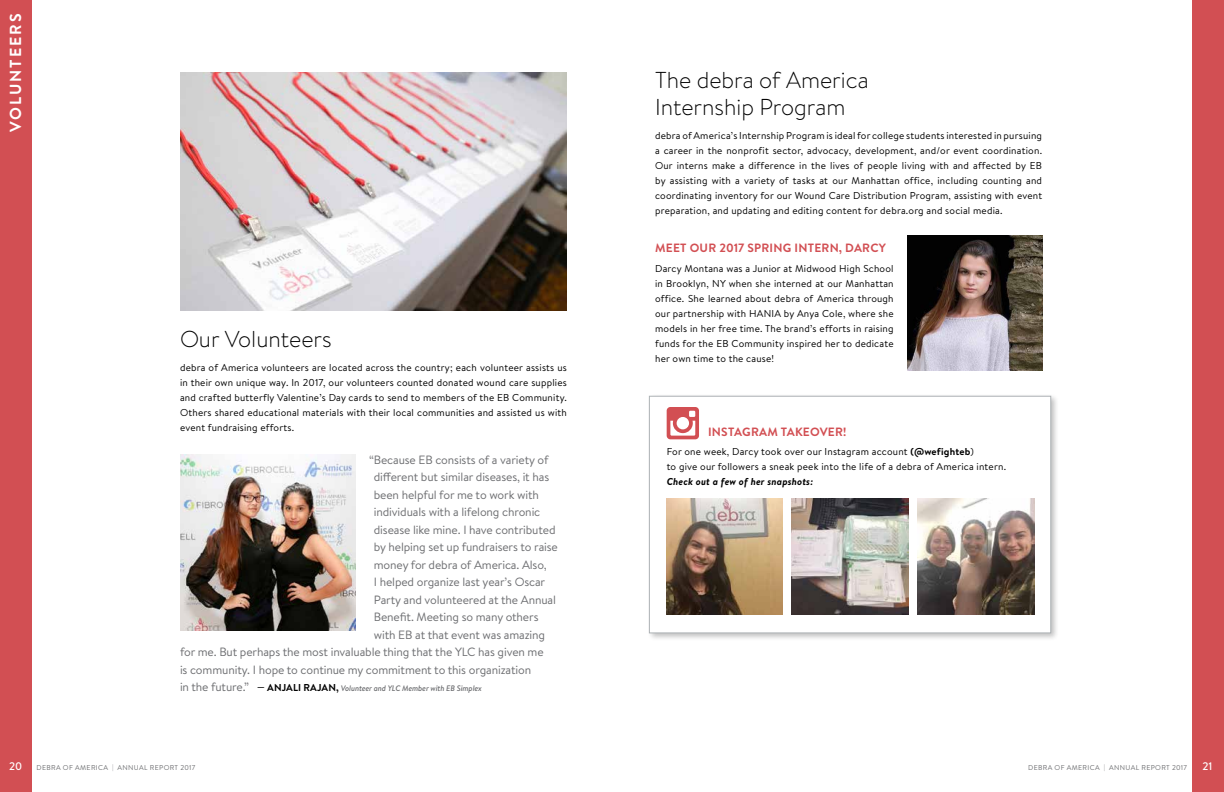
<style>
.page{position:relative;width:1224px;height:792px;background:#fff}
.page>*{position:absolute;margin:0;border:0;box-sizing:border-box;transform-origin:0 0}
.t1{font:300 23px/27px "Brandon Text";color:#000}
.t2{font:700 16px "Brandon Text";color:#fff}
.t3{font:12px "Brandon Text";letter-spacing:-.01em;color:#6d6e71}
.t4{font:700 12px "Brandon Text";letter-spacing:.02em;color:#d24f53}
.t5{font:500 11px "Brandon Text";color:#fff}
.t6{font:10px/15px "Brandon Text";letter-spacing:.02em;color:#000;text-align:justify}
.t7{font:italic 700 10px "Brandon Text";letter-spacing:.02em;color:#000}
.t8{font:italic 500 8px "Brandon Text";letter-spacing:-.01em;color:#6d6e71}
.t9{font:7px "Brandon Text";letter-spacing:.05em;color:#6d6e71}
.s1{font-weight:400;font-style:normal;font-size:12px}
.s2{font-weight:700;font-style:normal;font-size:10px;color:#000}
.s3{font-weight:700}
.s4{font-weight:300}
</style>
<div class="page">
<div style="left:1193px;top:0;width:31px;height:792px;background:#d24f53"></div>
<div style="left:0;top:0;width:31px;height:792px;background:#d24f53"></div>
<img style="left:907px;top:236px;width:135px;height:135px">
<div style="left:647px;top:394px;width:413px;height:248px;background:#000;opacity:.25"></div>
<div style="left:649px;top:396px;width:402px;height:237px;background:#fff;border:1px solid #aeb3b6"></div>
<img style="left:667px;top:498px;width:116px;height:117px">
<img style="left:792px;top:498px;width:117px;height:117px">
<img style="left:918px;top:498px;width:116px;height:117px">
<svg style="left:667px;top:407px;width:32px;height:32px"></svg>
<img style="left:180px;top:455px;width:176px;height:175px">
<img style="left:180px;top:72px;width:387px;height:239px">
<h2 class="t2" style="left:5px;top:132px;width:118px;rotate:-90deg">VOLUNTEERS</h2>
<h1 class="t1" style="left:180px;top:325px;width:153px">Our Volunteers</h1>
<p class="t6" style="left:180px;top:360px;width:389px">debra of America volunteers are located across the country; each volunteer assists us in their own unique way. In 2017, our volunteers counted donated wound care supplies and crafted butterfly Valentine’s Day cards to send to members of the EB Community.<br>Others shared educational materials with their local communities and assisted us with event fundraising efforts.</p>
<p class="t3" style="left:369px;top:451px;width:181px">“Because EB consists of a variety of</p>
<p class="t3" style="left:374px;top:469px;width:177px">different but similar diseases, it has</p>
<p class="t3" style="left:374px;top:486px;width:167px">been helpful for me to work with</p>
<p class="t3" style="left:374px;top:504px;width:168px">individuals with a lifelong chronic</p>
<p class="t3" style="left:374px;top:521px;width:183px">disease like mine. I have contributed</p>
<p class="t3" style="left:374px;top:539px;width:186px">by helping set up fundraisers to raise</p>
<p class="t3" style="left:374px;top:556px;width:175px">money for debra of America. Also,</p>
<p class="t3" style="left:374px;top:574px;width:173px">I helped organize last year’s Oscar</p>
<p class="t3" style="left:374px;top:591px;width:184px">Party and volunteered at the Annual</p>
<p class="t3" style="left:374px;top:609px;width:166px">Benefit. Meeting so many others</p>
<p class="t3" style="left:374px;top:626px;width:173px">with EB at that event was amazing</p>
<p class="t3" style="left:180px;top:644px;width:365px">for me. But perhaps the most invaluable thing that the YLC has given me</p>
<p class="t3" style="left:180px;top:661px;width:353px">is community. I hope to continue my commitment to this organization</p>
<p class="t8" style="left:180px;top:683px;width:303px"><span class="s1">in the future.”</span> <span class="s2">— ANJALI RAJAN,</span> Volunteer and YLC Member with EB Simplex</p>
<h1 class="t1" style="left:655px;top:66px;width:215px">The debra of America<br>Internship Program</h1>
<p class="t6" style="left:655px;top:128px;width:389px">debra of America’s Internship Program is ideal for college students interested in pursuing a career in the nonprofit sector, advocacy, development, and/or event coordination.<br>Our interns make a difference in the lives of people living with and affected by EB by assisting with a variety of tasks at our Manhattan office, including counting and coordinating inventory for our Wound Care Distribution Program, assisting with event preparation, and updating and editing content for debra.org and social media.</p>
<p class="t4" style="left:655px;top:240px;width:199px">MEET OUR 2017 SPRING I NTERN, DAR</p>
<p class="t4" style="left:870px;top:240px;width:16px">CY</p>
<p class="t6" style="left:655px;top:260px;width:240px">Darcy Montana was a Junior at Midwood High School in Brooklyn, NY when she interned at our Manhattan office. She learned about debra of America through our partnership with HAN IA by Anya Cole, where she models in her free time. The brand’s efforts in raising funds for the EB Community inspired her to dedicate her own time to the cause!</p>
<p class="t4" style="left:708px;top:423px;width:81px">I NSTAGRAM TAK</p>
<p class="t4" style="left:803px;top:423px;width:45px">EOVER!</p>
<p class="t6" style="left:667px;top:444px;width:341px">For one week, Darcy took over our Instagram account <span class="s3">(@WEFIGHTEB</span>)<br>to give our followers a sneak peek into the life of a debra of America intern.</p>
<p class="t7" style="left:667px;top:475px;width:148px">Check out a few of her snapshots:</p>
<p class="t5" style="left:9px;top:759px;width:15px">20</p>
<p class="t9" style="left:37px;top:762px;width:160px">debra of America <span class="s4">|</span> Annual Report 2017</p>
<p class="t9" style="left:1028px;top:762px;width:160px">debra of America <span class="s4">|</span> Annual Report 2017</p>
<p class="t5" style="left:1202px;top:759px;width:12px">21</p>
</div>
